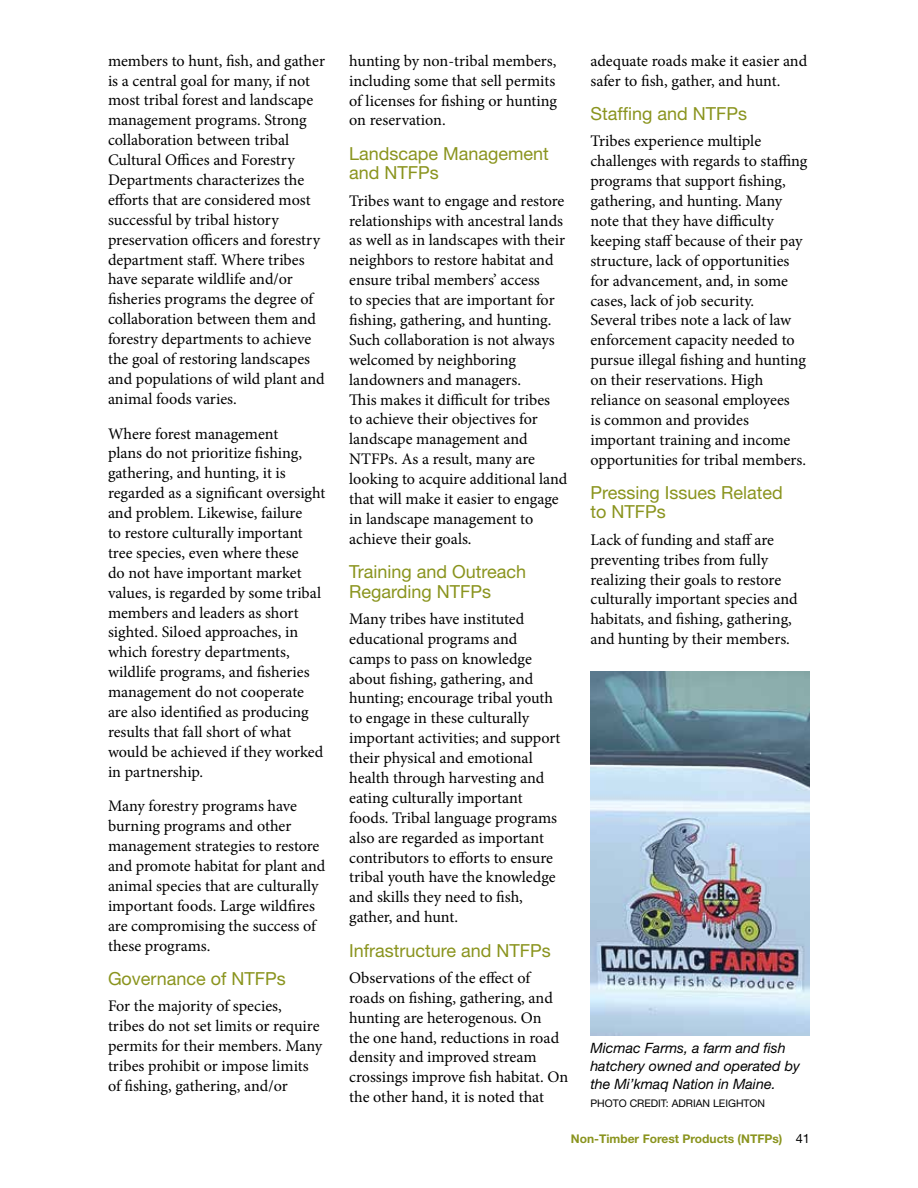
<style>
.page{position:relative;width:918px;height:1188px;background:#fff}
.page>*{position:absolute;margin:0;border:0;box-sizing:border-box;transform-origin:0 0}
.t1{font:18px/19.5px "Helvetica Neue LT Pro";color:#8a941e}
.t2{font:16.2px/20px "Minion Pro";letter-spacing:-.005em;color:#000}
.t3{font:italic 14.25px/18px "Helvetica Neue LT Pro";color:#000}
.t4{font:700 12px "Helvetica Neue LT Pro";color:#8a941e}
.t5{font:10.5px "Helvetica Neue LT Pro";color:#000}
.s1{font-weight:400;font-size:12.75px;color:#000}
</style>
<div class="page">
<img style="left:590px;top:672px;width:220px;height:363px">
<p class="t2" style="left:108px;top:51px;width:218px">members to hunt, fish, and gather is a central goal for many, if not most tribal forest and landscape management programs. Strong collaboration between tribal<br>Cultural Offices and Forestry<br>Departments characterizes the efforts that are considered most successful by tribal history preservation officers and forestry department staff. Where tribes have separate wildlife and/or fisheries programs the degree of collaboration between them and forestry departments to achieve the goal of restoring landscapes and populations of wild plant and animal foods varies.</p>
<p class="t2" style="left:108px;top:424px;width:219px">Where forest management<br>plans do not prioritize fishing, gathering, and hunting, it is regarded as a significant oversight and problem. Likewise, failure<br>to restore culturally important tree species, even where these<br>do not have important market values, is regarded by some tribal members and leaders as short sighted. Siloed approaches, in which forestry departments, wildlife programs, and fisheries management do not cooperate are also identified as producing results that fall short of what would be achieved if they worked in partnership.</p>
<p class="t2" style="left:108px;top:796px;width:219px">Many forestry programs have burning programs and other management strategies to restore and promote habitat for plant and animal species that are culturally important foods. Large wildfires are compromising the success of these programs.</p>
<p class="t1" style="left:108px;top:968px;width:179px">Governance of NTFPs</p>
<p class="t2" style="left:108px;top:996px;width:216px">For the majority of species, tribes do not set limits or require permits for their members. Many tribes prohibit or impose limits of fishing, gathering, and/or</p>
<p class="t2" style="left:349px;top:51px;width:209px;text-align:justify">hunting by non-tribal members, including some that sell permits of licenses for fishing or hunting on reservation.</p>
<p class="t1" style="left:349px;top:143px;width:201px">Landscape Management and NTFPs</p>
<p class="t2" style="left:349px;top:191px;width:220px">Tribes want to engage and restore relationships with ancestral lands as well as in landscapes with their neighbors to restore habitat and ensure tribal members’ access<br>to species that are important for fishing, gathering, and hunting.<br>Such collaboration is not always welcomed by neighboring landowners and managers.<br>This makes it difficult for tribes<br>to achieve their objectives for landscape management and<br>NTFPs. As a result, many are looking to acquire additional land that will make it easier to engage in landscape management to achieve their goals.</p>
<p class="t1" style="left:349px;top:561px;width:179px">Training and Outreach<br>Regarding NTFPs</p>
<p class="t2" style="left:349px;top:609px;width:213px">Many tribes have instituted educational programs and camps to pass on knowledge about fishing, gathering, and hunting; encourage tribal youth to engage in these culturally important activities; and support their physical and emotional health through harvesting and eating culturally important foods. Tribal language programs also are regarded as important contributors to efforts to ensure tribal youth have the knowledge and skills they need to fish, gather, and hunt.</p>
<p class="t1" style="left:349px;top:940px;width:203px">Infrastructure and NTFPs</p>
<p class="t2" style="left:349px;top:968px;width:221px">Observations of the effect of roads on fishing, gathering, and hunting are heterogenous. On<br>the one hand, reductions in road density and improved stream crossings improve fish habitat. On the other hand, it is noted that</p>
<p class="t2" style="left:590px;top:51px;width:218px">adequate roads make it easier and safer to fish, gather, and hunt.</p>
<p class="t1" style="left:590px;top:104px;width:158px">Staffing and NTFPs</p>
<p class="t2" style="left:590px;top:131px;width:219px">Tribes experience multiple challenges with regards to staffing programs that support fishing, gathering, and hunting. Many note that they have difficulty keeping staff because of their pay structure, lack of opportunities for advancement, and, in some cases, lack of job security.<br>Several tribes note a lack of law enforcement capacity needed to pursue illegal fishing and hunting on their reservations. High reliance on seasonal employees<br>is common and provides important training and income opportunities for tribal members.</p>
<p class="t1" style="left:590px;top:482px;width:194px">Pressing Issues Related to NTFPs</p>
<p class="t2" style="left:590px;top:530px;width:209px">Lack of funding and staff are preventing tribes from fully realizing their goals to restore culturally important species and habitats, and fishing, gathering, and hunting by their members.</p>
<p class="t3" style="left:590px;top:1039px;width:211px">Micmac Farms, a farm and fish hatchery owned and operated by the Mi’kmaq Nation in Maine.</p>
<p class="t5" style="left:590px;top:1097px;width:176px">PHOTO CREDIT: ADRIAN LEIGHTON</p>
<p class="t4" style="left:571px;top:1131px;width:241px">Non-Timber Forest Products (NTFPs) <span class="s1">41</span></p>
</div>
